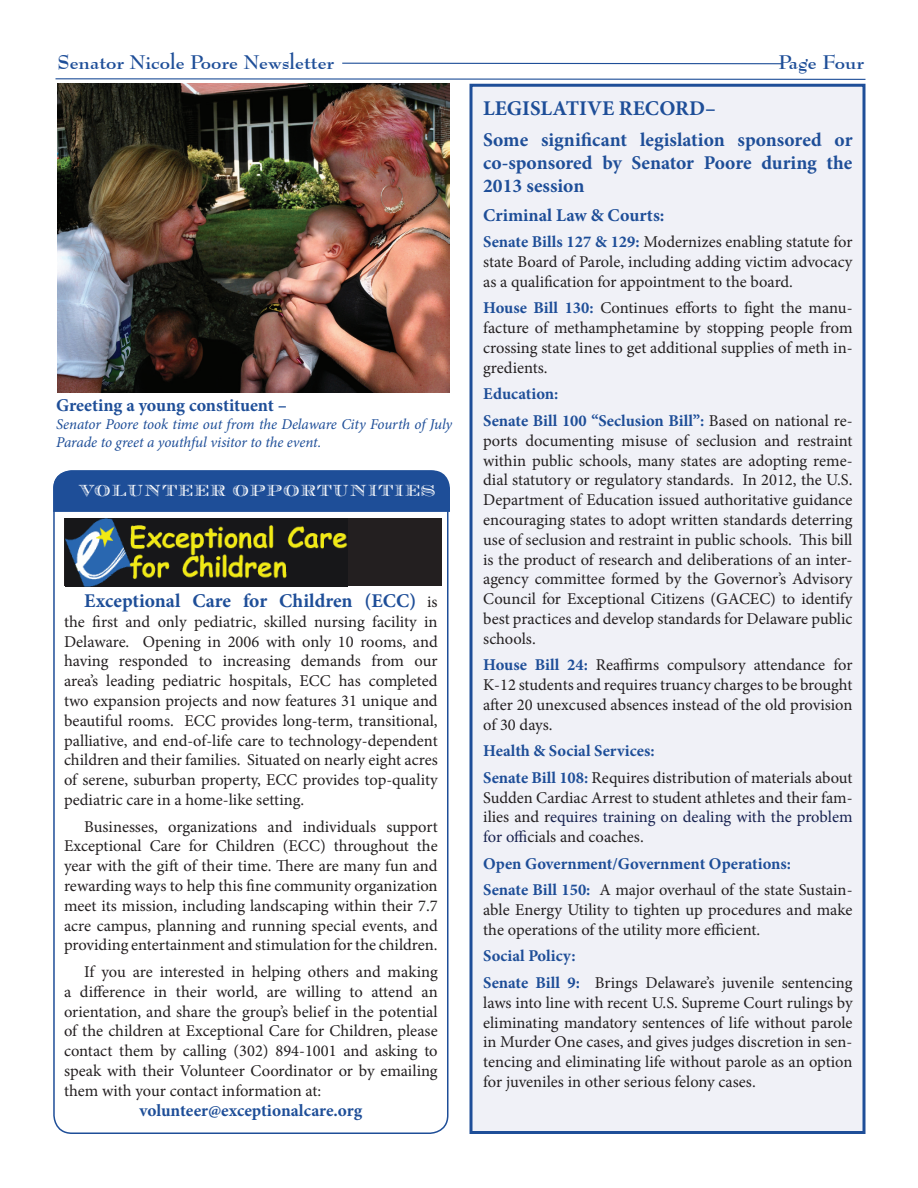
<style>
.page{position:relative;width:918px;height:1188px;background:#fff}
.page>*{position:absolute;margin:0;border:0;box-sizing:border-box;transform-origin:0 0}
.t1{font:700 21px "Minion Pro";color:#1e4e98}
.t2{font:700 19.5px/23.4px "Minion Pro";color:#1e4e98;text-align:justify}
.t3{font:700 19.5px "Bernhard Modern BT";color:#1e4e98}
.t4{font:700 18px "Minion Pro";color:#1e4e98}
.t5{font:700 17.25px "Minion Pro";letter-spacing:-.005em;color:#1e4e98}
.t6{font:16.5px/19.8px "Minion Pro";color:#231f20;text-align:justify}
.t7{font:700 16.5px/26.5px "Minion Pro";color:#1e4e98}
.t8{font:16.5px "Currency";color:#fff}
.t9{font:italic 15px/18px "Minion Pro";letter-spacing:-.01em;color:#1e4e98}
.s1{font-weight:400;font-size:16.5px;color:#231f20}
.s2{font-weight:700;color:#1e4e98}
.s3{font-weight:400;color:#231f20}
.s4{color:#172250}
</style>
<div class="page">
<div style="left:470px;top:84px;width:396px;height:1050px;background:#f0f1f7;border:3px solid #1e4e98"></div>
<svg style="left:55px;top:78px;width:811px;height:2px;background:#7f9ac4"></svg>
<svg style="left:342px;top:62px;width:440px;height:3px"></svg>
<img style="left:57px;top:84px;width:393px;height:309px">
<div style="left:64px;top:519px;width:378px;height:67px;background:#231f20"></div>
<img style="left:65px;top:519px;width:282px;height:67px">
<div style="left:53px;top:470px;width:397px;height:42px;background:#1e4e98"></div>
<p class="t3" style="left:57px;top:50px;width:279px">Senator Nicole Poore Newsletter</p>
<p class="t3" style="left:778px;top:50px;width:87px">Page Four</p>
<p class="t4" style="left:56px;top:392px;width:233px">Greeting a young constituent –</p>
<p class="t9" style="left:56px;top:415px;width:398px">Senator Poore took time out from the Delaware City Fourth of July<br>Parade to greet a youthful visitor to the event.</p>
<p class="t8" style="left:78px;top:481px;width:359px">VOLUNTEER OPPORTUNITIES</p>
<p class="t2" style="left:84px;top:589px;width:355px">Exceptional Care for Children (ECC) <span class="s1">is</span></p>
<p class="t6" style="left:64px;top:612px;width:375px">the first and only pediatric, skilled nursing facility in Delaware. Opening in 2006 with only 10 rooms, and having responded to increasing demands from our area’s leading pediatric hospitals, ECC has completed two expansion projects and now features 31 unique and beautiful rooms. ECC provides long-term, transitional, palliative, and end-of-life care to technology-dependent children and their families. Situated on nearly eight acres of serene, suburban property, ECC provides top-quality pediatric care in a home-like setting.</p>
<p class="t6" style="left:64px;top:817px;width:375px;text-indent:20px">Businesses, organizations and individuals support Exceptional Care for Children (ECC) throughout the year with the gift of their time. There are many fun and rewarding ways to help this fine community organization meet its mission, including landscaping within their 7.7 acre campus, planning and running special events, and providing entertainment and stimulation for the children.</p>
<p class="t6" style="left:64px;top:962px;width:375px;text-indent:20px">If you are interested in helping others and making a difference in their world, are willing to attend an orientation, and share the group’s belief in the potential of the children at Exceptional Care for Children, please contact them by calling (302) 894-1001 and asking to speak with their Volunteer Coordinator or by emailing them with your contact information at:</p>
<p class="t5" style="left:139px;top:1099px;width:224px">volunteer@exceptionalcare.org</p>
<p class="t1" style="left:483px;top:94px;width:234px">LEGISLATIVE RECORD–</p>
<p class="t2" style="left:483px;top:127px;width:371px">Some significant legislation sponsored or co-sponsored by Senator Poore during the 2013 session</p>
<p class="t4" style="left:483px;top:202px;width:183px">Criminal Law &amp; Courts:</p>
<p class="t6" style="left:483px;top:232px;width:371px"><span class="s2">Senate Bills 127 &amp; 129:</span> Modernizes enabling statute for state Board of Parole, including adding victim advocacy as a qualification for appointment to the board.</p>
<p class="t6" style="left:483px;top:298px;width:371px"><span class="s2">House Bill 130:</span> Continues efforts to fight the manu&shy;facture of methamphetamine by stopping people from crossing state lines to get additional supplies of meth in&shy;gredients.</p>
<p class="t7" style="left:483px;top:381px;width:371px">Education:<br>Senate Bill 100 “Seclusion Bill”: <span class="s3">Based on national re-</span></p>
<p class="t6" style="left:483px;top:431px;width:371px">ports documenting misuse of seclusion and restraint within public schools, many states are adopting reme&shy;dial statutory or regulatory standards. In 2012, the U.S.<br>Department of Education issued authoritative guidance encouraging states to adopt written standards deterring use of seclusion and restraint in public schools. This bill is the product of research and deliberations of an inter&shy;agency committee formed by the Governor’s Advisory Council for Exceptional Citizens (GACEC) to identify best practices and develop standards for Delaware public schools.</p>
<p class="t6" style="left:483px;top:655px;width:371px"><span class="s2">House Bill 24:</span> Reaffirms compulsory attendance for K-12 students and requires truancy charges to be brought after 20 unexcused absences instead of the old provision of 30 days.</p>
<p class="t7" style="left:483px;top:737px;width:371px">Health &amp; Social Services:<br>Senate Bill 108: <span class="s3">Requires distribution of materials about</span></p>
<p class="t6" style="left:483px;top:787px;width:371px">Sudden Cardiac Arrest to student athletes and their fam&shy;ilies and r<span class="s4">equires training on dealing with the problem for offi</span>cials and coaches.</p>
<p class="t7" style="left:483px;top:850px;width:371px">Open Government/Government Operations:<br>Senate Bill 150: <span class="s3">A major overhaul of the state Sustain-</span></p>
<p class="t6" style="left:483px;top:900px;width:371px">able Energy Utility to tighten up procedures and make the operations of the utility more efficient.</p>
<p class="t6" style="left:483px;top:943px;width:371px;line-height:26.5px"><span class="s2">Social Policy:<br>Senate Bill 9:</span> Brings Delaware’s juvenile sentencing</p>
<p class="t6" style="left:483px;top:993px;width:371px">laws into line with recent U.S. Supreme Court rulings by eliminating mandatory sentences of life without parole in Murder One cases, and gives judges discretion in sen&shy;tencing and eliminating life without parole as an option for juveniles in other serious felony cases.</p>
</div>
